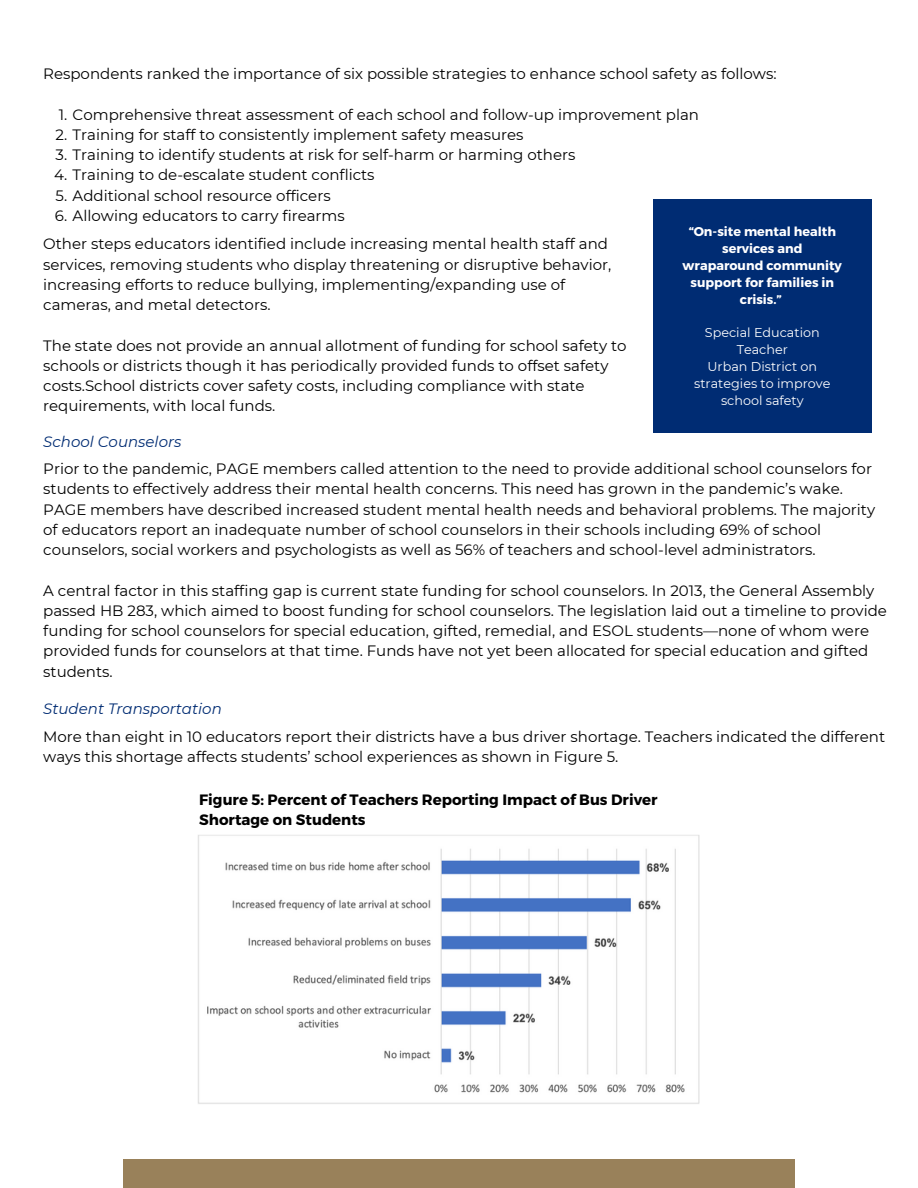
<style>
.page{position:relative;width:918px;height:1188px;background:#fff}
.page>*{position:absolute;margin:0;border:0;box-sizing:border-box;transform-origin:0 0}
.t1{font:15px/20.2px "Montserrat";color:#000}
.t2{font:700 15px/20.2px "Montserrat";color:#000}
.t3{font:italic 15px "Montserrat";color:#002c73}
.t4{font:700 12.75px/17px "Montserrat";color:#fff;text-align:center}
.t5{font:12.75px/17px "Montserrat";color:#fff;text-align:center}
</style>
<div class="page">
<div style="left:123px;top:1160px;width:672px;height:28px;background:#99815a"></div>
<div style="left:653px;top:200px;width:218px;height:233px;background:#002c73"></div>
<img style="left:198px;top:835px;width:501px;height:269px">
<p class="t1" style="left:43px;top:64px;width:735px">Respondents ranked the importance of six possible strategies to enhance school safety as follows:</p>
<p class="t1" style="left:59px;top:104px;width:642px">1. Comprehensive threat assessment of each school and follow-up improvement plan</p>
<p class="t1" style="left:56px;top:124px;width:469px">2. Training for staff to consistently implement safety measures</p>
<p class="t1" style="left:56px;top:145px;width:521px">3. Training to identify students at risk for self-harm or harming others</p>
<p class="t1" style="left:54px;top:165px;width:322px">4. Training to de-escalate student conflicts</p>
<p class="t1" style="left:56px;top:185px;width:277px">5. Additional school resource officers</p>
<p class="t1" style="left:55px;top:205px;width:291px">6. Allowing educators to carry firearms</p>
<p class="t4" style="left:683px;top:222px;width:161px">“On-site mental health services and wraparound community support for families in crisis.”</p>
<p class="t5" style="left:694px;top:324px;width:138px">Special Education<br>Teacher<br>Urban District on strategies to improve school safety</p>
<p class="t1" style="left:43px;top:234px;width:570px">Other steps educators identified include increasing mental health staff and services, removing students who display threatening or disruptive behavior, increasing efforts to reduce bullying, implementing/expanding use of cameras, and metal detectors.</p>
<p class="t1" style="left:43px;top:335px;width:585px">The state does not provide an annual allotment of funding for school safety to schools or districts though it has periodically provided funds to offset safety costs.School districts cover safety costs, including compliance with state requirements, with local funds.</p>
<p class="t3" style="left:43px;top:432px;width:140px">School Counselors</p>
<p class="t1" style="left:43px;top:459px;width:833px">Prior to the pandemic, PAGE members called attention to the need to provide additional school counselors for students to effectively address their mental health concerns. This need has grown in the pandemic’s wake.<br>PAGE members have described increased student mental health needs and behavioral problems. The majority of educators report an inadequate number of school counselors in their schools including 69% of school counselors, social workers and psychologists as well as 56% of teachers and school-level administrators.</p>
<p class="t1" style="left:43px;top:580px;width:845px">A central factor in this staffing gap is current state funding for school counselors. In 2013, the General Assembly passed HB 283, which aimed to boost funding for school counselors. The legislation laid out a timeline to provide funding for school counselors for special education, gifted, remedial, and ESOL students—none of whom were provided funds for counselors at that time. Funds have not yet been allocated for special education and gifted students.</p>
<p class="t3" style="left:43px;top:700px;width:180px">Student Transportation</p>
<p class="t1" style="left:43px;top:726px;width:843px">More than eight in 10 educators report their districts have a bus driver shortage. Teachers indicated the different ways this shortage affects students’ school experiences as shown in Figure 5.</p>
<p class="t2" style="left:199px;top:789px;width:460px">Figure 5: Percent of Teachers Reporting Impact of Bus Driver<br>Shortage on Students</p>
</div>
